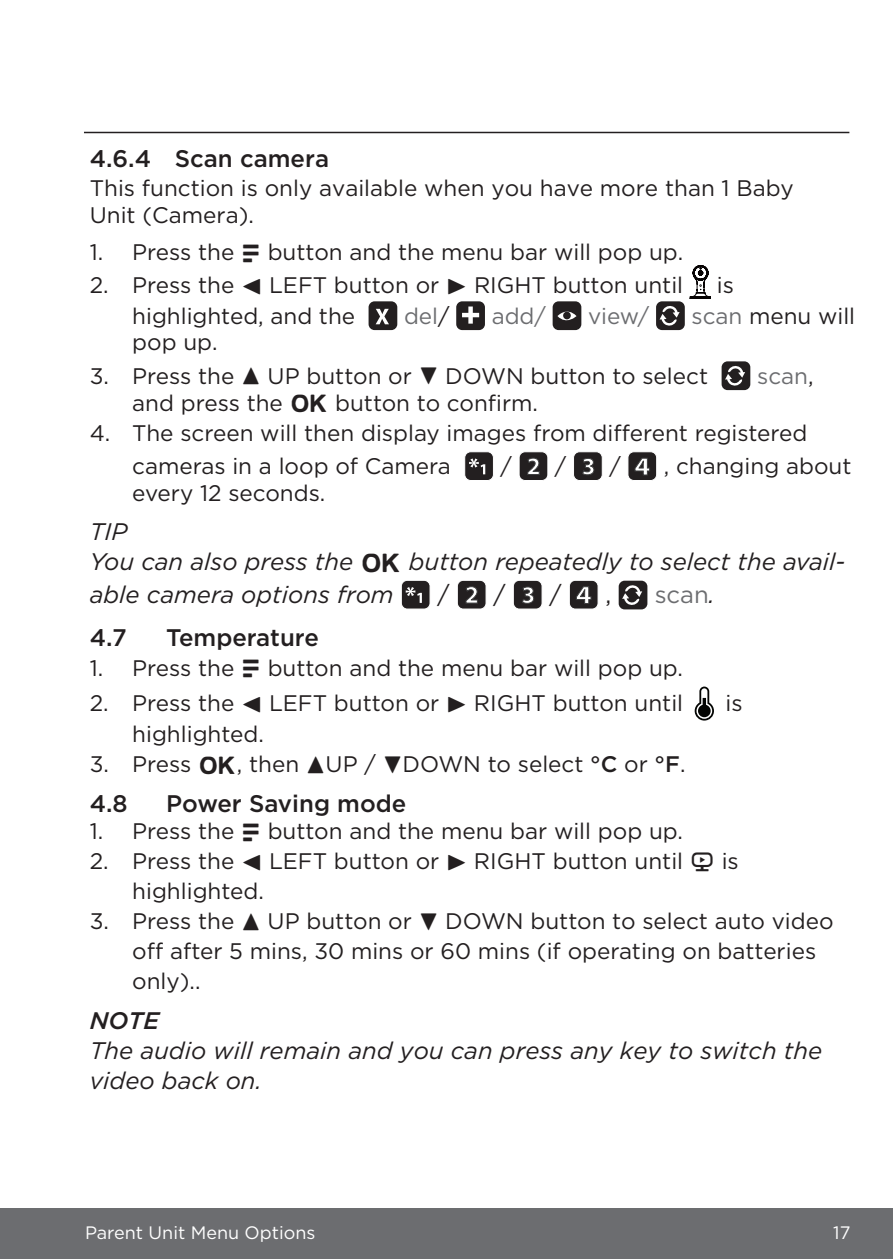
<style>
.page{position:relative;width:893px;height:1259px;background:#fff}
.page>*{position:absolute;margin:0;border:0;box-sizing:border-box;transform-origin:0 0}
.t1{font:italic 24px/30px "Gotham";color:#231f20}
.t2{font:500 24px "Gotham";color:#231f20}
.t3{font:24px "Gotham";color:#6c6d70}
.t4{font:24px "Gotham";color:#231f20}
.t5{font:italic 500 24px "Gotham";color:#231f20}
.t6{font:22.5px/30px "Gotham";color:#231f20}
.t7{font:22.5px "Gotham";color:#6c6d70}
.t8{font:18px "Gotham";color:#fff}
.s1{font-family:"MBP33 36"}
.s2{color:#231f20}
.s3{color:#6c6d70}
.s4{font-family:"MBP33 36";font-style:normal}
.s5{font-style:italic;color:#231f20}
.s6{font-weight:500}
</style>
<div class="page">
<div style="left:0;top:1208px;width:893px;height:51px;background:#6c6d70"></div>
<svg style="left:690px;top:265px;width:21px;height:33px"></svg>
<div style="left:369px;top:301px;width:28px;height:29px;background:#231f20;border-radius:6px"></div>
<svg style="left:376px;top:309px;width:13px;height:15px"></svg>
<div style="left:456px;top:301px;width:29px;height:29px;background:#231f20;border-radius:6px"></div>
<svg style="left:462px;top:306px;width:17px;height:18px"></svg>
<svg style="left:553px;top:301px;width:28px;height:29px"></svg>
<div style="left:553px;top:301px;width:28px;height:29px;background:#231f20;border-radius:6px"></div>
<svg style="left:557px;top:311px;width:19px;height:10px"></svg>
<div style="left:563px;top:312px;width:8px;height:7px;background:#231f20;border-radius:50%"></div>
<div style="left:656px;top:301px;width:29px;height:29px;background:#231f20;border-radius:6px"></div>
<svg style="left:659px;top:306px;width:21px;height:20px"></svg>
<svg style="left:722px;top:361px;width:28px;height:29px"></svg>
<div style="left:722px;top:361px;width:28px;height:29px;background:#231f20;border-radius:6px"></div>
<svg style="left:725px;top:366px;width:20px;height:20px"></svg>
<div style="left:465px;top:452px;width:28px;height:28px;background:#231f20;border-radius:6px"></div>
<div style="left:464px;top:451px;width:30px;height:30px;border:1px solid #fff;border-radius:6px"></div>
<svg style="left:469px;top:458px;width:16px;height:16px"></svg>
<div style="left:519px;top:452px;width:29px;height:28px;background:#231f20;border-radius:6px"></div>
<div style="left:519px;top:451px;width:29px;height:30px;border:1px solid #fff;border-radius:6px"></div>
<svg style="left:527px;top:458px;width:12px;height:17px"></svg>
<div style="left:573px;top:452px;width:29px;height:28px;background:#231f20;border-radius:6px"></div>
<div style="left:573px;top:451px;width:30px;height:30px;border:1px solid #fff;border-radius:6px"></div>
<svg style="left:582px;top:458px;width:12px;height:17px"></svg>
<div style="left:628px;top:452px;width:29px;height:28px;background:#231f20;border-radius:6px"></div>
<div style="left:628px;top:451px;width:29px;height:30px;border:1px solid #fff;border-radius:6px"></div>
<svg style="left:635px;top:458px;width:15px;height:17px"></svg>
<div style="left:401px;top:580px;width:29px;height:29px;background:#231f20;border-radius:6px"></div>
<div style="left:401px;top:580px;width:29px;height:29px;border:1px solid #fff;border-radius:6px"></div>
<svg style="left:406px;top:587px;width:16px;height:16px"></svg>
<div style="left:457px;top:580px;width:29px;height:29px;background:#231f20;border-radius:6px"></div>
<div style="left:457px;top:580px;width:29px;height:29px;border:1px solid #fff;border-radius:6px"></div>
<svg style="left:466px;top:586px;width:12px;height:17px"></svg>
<div style="left:513px;top:580px;width:29px;height:29px;background:#231f20;border-radius:6px"></div>
<div style="left:513px;top:580px;width:29px;height:29px;border:1px solid #fff;border-radius:6px"></div>
<svg style="left:522px;top:586px;width:12px;height:17px"></svg>
<div style="left:569px;top:580px;width:29px;height:29px;background:#231f20;border-radius:6px"></div>
<div style="left:569px;top:580px;width:29px;height:29px;border:1px solid #fff;border-radius:6px"></div>
<svg style="left:576px;top:586px;width:15px;height:18px"></svg>
<svg style="left:619px;top:581px;width:28px;height:28px"></svg>
<div style="left:619px;top:581px;width:28px;height:28px;background:#231f20;border-radius:6px"></div>
<svg style="left:622px;top:585px;width:20px;height:20px"></svg>
<svg style="left:695px;top:686px;width:19px;height:34px"></svg>
<hr style="left:84px;top:132px;width:765px;height:1px;background:#231f20">
<p class="t2" style="left:90px;top:143px;width:241px">4.6.4 Scan camera</p>
<p class="t6" style="left:90px;top:173px;width:706px;line-height:27.6px">This function is only available when you have more than 1 Baby<br>Unit (Camera).</p>
<p class="t6" style="left:90px;top:237px;width:595px">1. Press the <span class="s1">M</span> button and the menu bar will pop up.</p>
<p class="t6" style="left:90px;top:269px;width:595px">2. Press the <span class="s1">&lt;</span> LEFT button or <span class="s1">&gt;</span> RIGHT button until</p>
<p class="t6" style="left:717px;top:269px;width:19px">is</p>
<p class="t6" style="left:132px;top:300px;width:224px">highlighted, and the</p>
<p class="t7" style="left:404px;top:301px;width:47px">del<span class="s2">/</span></p>
<p class="t7" style="left:492px;top:301px;width:56px">add/</p>
<p class="t7" style="left:588px;top:301px;width:63px">view/</p>
<p class="t6" style="left:692px;top:300px;width:165px"><span class="s3">scan</span> menu will</p>
<p class="t6" style="left:132px;top:327px;width:87px">pop up.</p>
<p class="t6" style="left:90px;top:360px;width:620px">3. Press the <span class="s1">+</span> UP button or <span class="s1">-</span> DOWN button to select</p>
<p class="t7" style="left:757px;top:361px;width:58px">scan<span class="s2">,</span></p>
<p class="t6" style="left:132px;top:387px;width:407px">and press the <span class="s1">O</span> button to confirm.</p>
<p class="t6" style="left:132px;top:415px;width:677px;line-height:33.6px;text-indent:-43px">4. The screen will then display images from different registered cameras in a loop of Camera</p>
<p class="t6" style="left:501px;top:450px;width:13px">/</p>
<p class="t6" style="left:555px;top:450px;width:13px">/</p>
<p class="t6" style="left:609px;top:450px;width:13px">/</p>
<p class="t6" style="left:664px;top:450px;width:189px">, changing about</p>
<p class="t6" style="left:132px;top:477px;width:195px">every 12 seconds.</p>
<p class="t1" style="left:90px;top:516px;width:757px">TIP<br>You can also press the <span class="s4">O</span> button repeatedly to select the avail-</p>
<p class="t1" style="left:90px;top:579px;width:305px">able camera options from</p>
<p class="t4" style="left:438px;top:579px;width:14px">/</p>
<p class="t4" style="left:494px;top:579px;width:14px">/</p>
<p class="t4" style="left:550px;top:579px;width:14px">/</p>
<p class="t4" style="left:606px;top:579px;width:7px">,</p>
<p class="t3" style="left:655px;top:579px;width:62px">scan<span class="s5">.</span></p>
<p class="t2" style="left:90px;top:622px;width:38px">4.7</p>
<p class="t2" style="left:166px;top:622px;width:154px">Temperature</p>
<p class="t6" style="left:90px;top:652px;width:595px">1. Press the <span class="s1">M</span> button and the menu bar will pop up.</p>
<p class="t6" style="left:132px;top:688px;width:552px;text-indent:-43px">2. Press the <span class="s1">&lt;</span> LEFT button or <span class="s1">&gt;</span> RIGHT button until highlighted.</p>
<p class="t6" style="left:90px;top:748px;width:597px">3. Press <span class="s1">O</span>, then <span class="s1">+</span>UP / <span class="s1">-</span>DOWN to select <span class="s6">°C</span> or <span class="s6">°F</span>.</p>
<p class="t2" style="left:90px;top:787px;width:39px">4.8</p>
<p class="t2" style="left:166px;top:787px;width:242px">Power Saving mode</p>
<p class="t6" style="left:90px;top:815px;width:595px">1. Press the <span class="s1">M</span> button and the menu bar will pop up.</p>
<p class="t6" style="left:132px;top:845px;width:608px;text-indent:-43px">2. Press the <span class="s1">&lt;</span> LEFT button or <span class="s1">&gt;</span> RIGHT button until <span class="s1">V</span> is highlighted.</p>
<p class="t6" style="left:132px;top:905px;width:703px;text-indent:-43px">3. Press the <span class="s1">+</span> UP button or <span class="s1">-</span> DOWN button to select auto video off after 5 mins, 30 mins or 60 mins (if operating on batteries only)..</p>
<p class="t5" style="left:90px;top:1004px;width:71px">NOTE</p>
<p class="t1" style="left:90px;top:1035px;width:734px">The audio will remain and you can press any key to switch the video back on.</p>
<p class="t6" style="left:725px;top:688px;width:19px">is</p>
<p class="t8" style="left:85px;top:1221px;width:232px">Parent Unit Menu Options</p>
<p class="t8" style="left:833px;top:1221px;width:19px">17</p>
</div>
